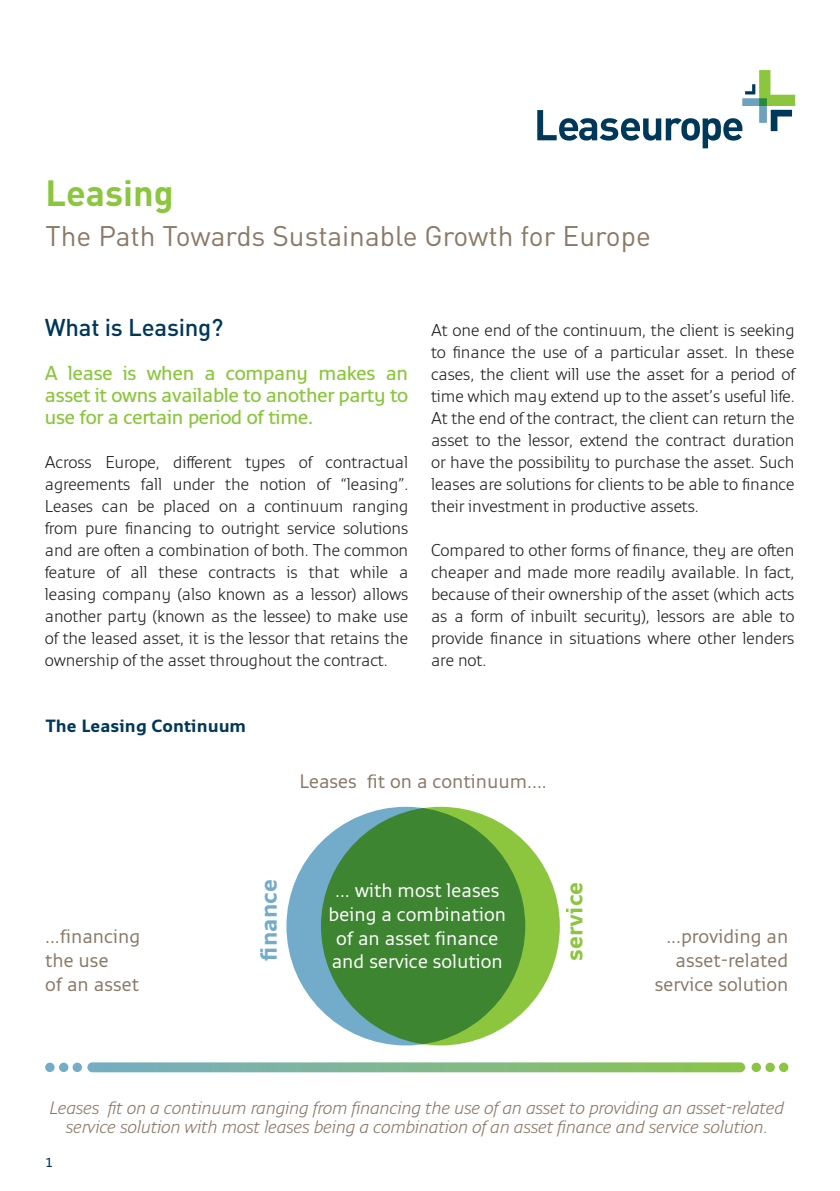
<style>
.page{position:relative;width:840px;height:1191px;background:#fff}
.page>*{position:absolute;margin:0;border:0;box-sizing:border-box;transform-origin:0 0}
.t1{font:700 36px "DIN";color:#8bc63e}
.t2{font:28px "DIN";color:#8a7966}
.t3{font:500 24px "DIN";letter-spacing:-.01em;color:#003859}
.t4{font:700 23.8px "Monitor";color:#73acca}
.t5{font:700 23.8px "Monitor";color:#8bc63e}
.t6{font:600 20px/22px "Monitor";letter-spacing:-.015em;color:#8bc63e;text-align:justify}
.t7{font:19.8px/23.8px "Monitor";color:#8a7966}
.t8{font:19.8px/23.8px "Monitor";color:#fff;text-align:center}
.t9{font:700 18px "Monitor";color:#003859}
.t10{font:italic 300 17.8px/19.8px "Monitor";letter-spacing:-.015em;color:#8a7966;text-align:center}
.t11{font:300 17px/22px "Monitor";letter-spacing:-.01em;color:#231f20;text-align:justify}
.t12{font:600 13px "Monitor";color:#003859}
</style>
<div class="page">
<svg style="left:537px;top:70px;width:257px;height:78px"></svg>
<svg style="left:45px;top:1062px;width:743px;height:10px;background:#8cbe95"></svg>
<div style="left:321px;top:807px;width:238px;height:238px;background:#8bc63e;border-radius:50%"></div>
<svg style="left:286px;top:807px;width:239px;height:238px;background:#488c4d"></svg>
<h1 class="t1" style="left:45px;top:169px;width:130px">Leasing</h1>
<h2 class="t2" style="left:45px;top:218px;width:606px">The Path Towards Sustainable Growth for Europe</h2>
<h3 class="t3" style="left:45px;top:312px;width:180px">What is Leasing?</h3>
<p class="t6" style="left:45px;top:361px;width:365px">A lease is when a company makes an asset it owns available to another party to use for a certain period of time.</p>
<p class="t11" style="left:45px;top:450px;width:365px">Across Europe, different types of contractual agreements fall under the notion of “leasing”.<br>Leases can be placed on a continuum ranging from pure financing to outright service solutions and are often a combination of both. The common feature of all these contracts is that while a leasing company (also known as a lessor) allows another party (known as the lessee) to make use of the leased asset, it is the lessor that retains the ownership of the asset throughout the contract.</p>
<p class="t9" style="left:45px;top:715px;width:202px">The Leasing Continuum</p>
<p class="t11" style="left:431px;top:318px;width:365px">At one end of the continuum, the client is seeking to finance the use of a particular asset. In these cases, the client will use the asset for a period of time which may extend up to the asset’s useful life.<br>At the end of the contract, the client can return the asset to the lessor, extend the contract duration or have the possibility to purchase the asset. Such leases are solutions for clients to be able to finance their investment in productive assets.</p>
<p class="t11" style="left:431px;top:538px;width:365px">Compared to other forms of finance, they are often cheaper and made more readily available. In fact, because of their ownership of the asset (which acts as a form of inbuilt security), lessors are able to provide finance in situations where other lenders are not.</p>
<p class="t7" style="left:45px;top:923px;width:97px">...financing the use<br>of an asset</p>
<p class="t7" style="left:299px;top:768px;width:249px">Leases fit on a continuum....</p>
<h3 class="t4" style="left:254px;top:961px;width:84px;rotate:-90deg">finance</h3>
<h3 class="t5" style="left:559px;top:961px;width:81px;rotate:-90deg">service</h3>
<p class="t8" style="left:328px;top:877px;width:179px">… with most leases being a combination of an asset finance and service solution</p>
<p class="t7" style="left:654px;top:923px;width:135px;text-align:right">...providing an asset-related service solution</p>
<p class="t10" style="left:49px;top:1096px;width:736px">Leases fit on a continuum ranging from financing the use of an asset to providing an asset-related service solution with most leases being a combination of an asset finance and service solution.</p>
<p class="t12" style="left:45px;top:1154px;width:9px">1</p>
</div>
